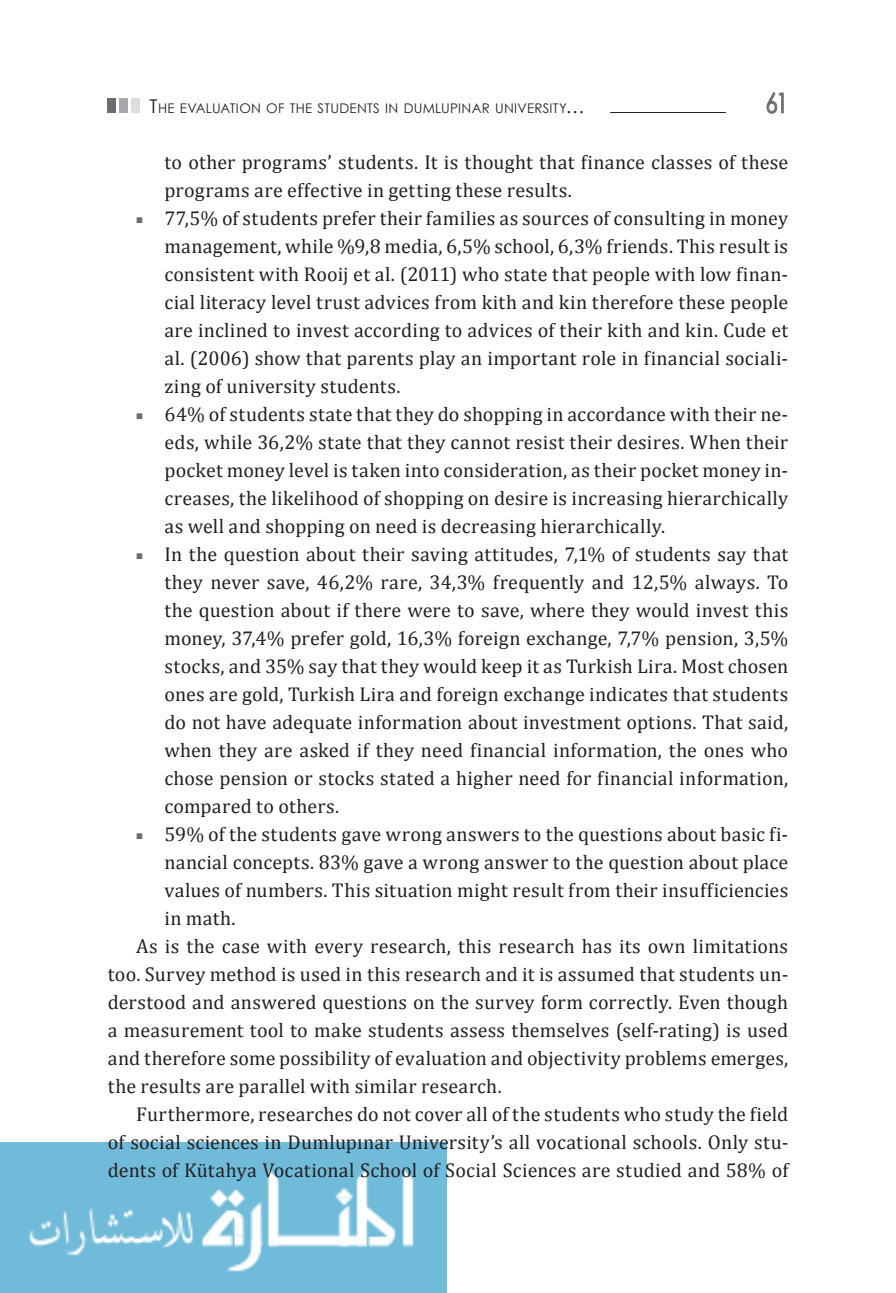
<style>
.page{position:relative;width:896px;height:1293px;background:#fff}
.page>*{position:absolute;margin:0;border:0;box-sizing:border-box;transform-origin:0 0}
.t1{font:27.6px "Century Gothic";color:#6c6d70;scale:.8 1}
.t2{font:20px/28px "Cambria";letter-spacing:.01em;color:#231f20;text-align:justify}
.t3{font:13.4px "Century Gothic";letter-spacing:.02em;color:#231f20}
.s1{font-size:19px}
.s2{font-family:"Segoe UI";font-size:8px;color:#6c6d70}
</style>
<div class="page">
<img style="left:0;top:1143px;width:446px;height:150px">
<div style="left:108px;top:99px;width:8px;height:14px;background:#6c6d70"></div>
<div style="left:120px;top:99px;width:8px;height:14px;background:#a8a9ad"></div>
<div style="left:132px;top:99px;width:8px;height:14px;background:#dcdddf"></div>
<svg style="left:766px;top:92px;width:17px;height:22px"></svg>
<hr style="left:610px;top:112px;width:116px;height:1px;background:#231f20">
<p class="t3" style="left:150px;top:99px;width:437px"><span class="s1">T</span>HE EVALUATION OF THE STUDENTS IN DUMLUPINAR UNIVERSITY<span class="s1">…</span></p>
<h1 class="t1" style="left:765px;top:84px;width:30px">61</h1>
<p class="t2" style="left:164px;top:148px;width:625px">to other programs’ students. It is thought that finance classes of these programs are effective in getting these results.</p>
<p class="t2" style="left:164px;top:204px;width:625px;text-indent:-28px"><span class="s2">■</span> 77,5% of students prefer their families as sources of consulting in money management, while %9,8 media, 6,5% school, 6,3% friends. This result is consistent with Rooij et al. (2011) who state that people with low finan&shy;cial literacy level trust advices from kith and kin therefore these people are inclined to invest according to advices of their kith and kin. Cude et al. (2006) show that parents play an important role in financial sociali&shy;zing of university students.</p>
<p class="t2" style="left:164px;top:400px;width:625px;text-indent:-28px"><span class="s2">■</span> 64% of students state that they do shopping in accordance with their ne&shy;eds, while 36,2% state that they cannot resist their desires. When their pocket money level is taken into consideration, as their pocket money in&shy;creases, the likelihood of shopping on desire is increasing hierarchically as well and shopping on need is decreasing hierarchically.</p>
<p class="t2" style="left:164px;top:540px;width:625px;text-indent:-28px"><span class="s2">■</span> In the question about their saving attitudes, 7,1% of students say that they never save, 46,2% rare, 34,3% frequently and 12,5% always. To the question about if there were to save, where they would invest this money, 37,4% prefer gold, 16,3% foreign exchange, 7,7% pension, 3,5% stocks, and 35% say that they would keep it as Turkish Lira. Most chosen ones are gold, Turkish Lira and foreign exchange indicates that students do not have adequate information about investment options. That said, when they are asked if they need financial information, the ones who chose pension or stocks stated a higher need for financial information, compared to others.</p>
<p class="t2" style="left:136px;top:820px;width:653px"><span class="s2">■</span> 59% of the students gave wrong answers to the questions about basic fi-</p>
<p class="t2" style="left:164px;top:848px;width:625px">nancial concepts. 83% gave a wrong answer to the question about place</p>
<p class="t2" style="left:164px;top:876px;width:625px">values of numbers. This situation might result from their insufficiencies</p>
<p class="t2" style="left:164px;top:904px;width:73px">in math.</p>
<p class="t2" style="left:136px;top:932px;width:653px">As is the case with every research, this research has its own limitations</p>
<p class="t2" style="left:108px;top:960px;width:682px">too. Survey method is used in this research and it is assumed that students un-</p>
<p class="t2" style="left:108px;top:988px;width:682px">derstood and answered questions on the survey form correctly. Even though</p>
<p class="t2" style="left:108px;top:1016px;width:682px">a measurement tool to make students assess themselves (self-rating) is used</p>
<p class="t2" style="left:108px;top:1044px;width:682px">and therefore some possibility of evaluation and objectivity problems emerges,</p>
<p class="t2" style="left:108px;top:1072px;width:395px">the results are parallel with similar research.</p>
<p class="t2" style="left:136px;top:1100px;width:653px">Furthermore, researches do not cover all of the students who study the field</p>
<p class="t2" style="left:108px;top:1128px;width:682px">of social sciences in Dumlupınar University’s all vocational schools. Only stu-</p>
<p class="t2" style="left:108px;top:1156px;width:682px">dents of Kütahya Vocational School of Social Sciences are studied and 58% of</p>
</div>
